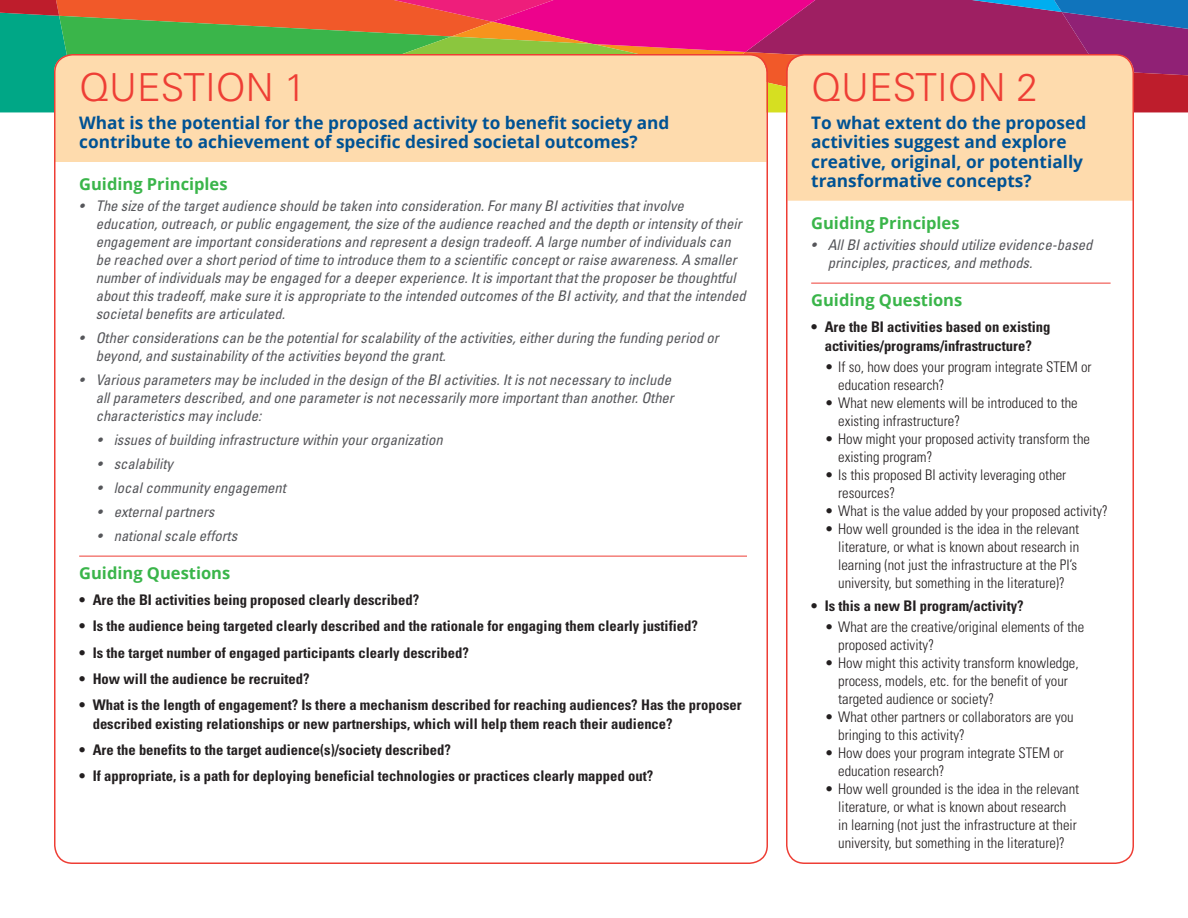
<style>
.page{position:relative;width:1188px;height:918px;background:#fff}
.page>*{position:absolute;margin:0;border:0;box-sizing:border-box;transform-origin:0 0}
.Question_Numbers{font:300 38.7px "Univers LT Std";color:#ee3e35}
.Questions_Blue{font:700 17.25px/19.5px "Open Sans";color:#005294}
.Subheads_Green_Small{font:700 16.5px "Open Sans";color:#3ab54a}
.t1{font:italic condensed 14.7px/18px "Univers LT Std";color:#55565a}
.t2{font:300 condensed 14.7px/18px "Univers LT Std";color:#231f20}
.t3{font:700 condensed 14.7px/18.8px "Univers LT Std";color:#231f20;text-align:center}
</style>
<div class="page">
<svg style="left:0;top:0;width:1188px;height:112px;background:#9b525f"></svg>
<div style="left:788px;top:55px;width:346px;height:146px;background:#fedbad"></div>
<hr style="left:811px;top:283px;width:300px;height:1px;background:#ee3e35">
<div style="left:54px;top:55px;width:712px;height:107px;background:#fedbad"></div>
<hr style="left:79px;top:556px;width:668px;height:1px;background:#ee3e35">
<div style="left:786px;top:54px;width:348px;height:810px;border:2px solid #ee3e35;border-radius:18px"></div>
<p class="Question_Numbers" style="left:79px;top:64px;width:228px">QUESTION 1</p>
<p class="Questions_Blue" style="left:79px;top:113px;width:592px">What is the potential for the proposed activity to benefit society and contribute to achievement of specific desired societal outcomes?</p>
<p class="Subheads_Green_Small" style="left:79px;top:173px;width:150px">Guiding Principles</p>
<p class="t1" style="left:96px;top:197px;width:652px;text-indent:-16px">• The size of the target audience should be taken into consideration. For many BI activities that involve education, outreach, or public engagement, the size of the audience reached and the depth or intensity of their engagement are important considerations and represent a design tradeoff. A large number of individuals can be reached over a short period of time to introduce them to a scientific concept or raise awareness. A smaller number of individuals may be engaged for a deeper experience. It is important that the proposer be thoughtful about this tradeoff, make sure it is appropriate to the intended outcomes of the BI activity, and that the intended societal benefits are articulated.</p>
<p class="t1" style="left:96px;top:329px;width:625px;text-indent:-16px">• Other considerations can be the potential for scalability of the activities, either during the funding period or beyond, and sustainability of the activities beyond the grant.</p>
<p class="t1" style="left:96px;top:371px;width:580px;text-indent:-16px">• Various parameters may be included in the design of the BI activities. It is not necessary to include all parameters described, and one parameter is not necessarily more important than another. Other characteristics may include:</p>
<p class="t1" style="left:97px;top:431px;width:347px">• issues of building infrastructure within your organization</p>
<p class="t1" style="left:97px;top:455px;width:77px">• scalability</p>
<p class="t1" style="left:97px;top:479px;width:190px">• local community engagement</p>
<p class="t1" style="left:97px;top:503px;width:119px">• external partners</p>
<p class="t1" style="left:97px;top:527px;width:141px">• national scale efforts</p>
<p class="Subheads_Green_Small" style="left:79px;top:561px;width:153px">Guiding Questions</p>
<p class="t3" style="left:79px;top:591px;width:342px">• Are the BI activities being proposed clearly described?</p>
<p class="t3" style="left:79px;top:617px;width:620px">• Is the audience being targeted clearly described and the rationale for engaging them clearly justified?</p>
<p class="t3" style="left:79px;top:643px;width:391px">• Is the target number of engaged participants clearly described?</p>
<p class="t3" style="left:79px;top:669px;width:232px">• How will the audience be recruited?</p>
<p class="t3" style="left:93px;top:696px;width:651px;text-align:left;text-indent:-14px">• What is the length of engagement? Is there a mechanism described for reaching audiences? Has the proposer described existing relationships or new partnerships, which will help them reach their audience?</p>
<p class="t3" style="left:79px;top:741px;width:373px">• Are the benefits to the target audience(s)/society described?</p>
<p class="t3" style="left:79px;top:767px;width:576px">• If appropriate, is a path for deploying beneficial technologies or practices clearly mapped out?</p>
<p class="Question_Numbers" style="left:811px;top:64px;width:228px">QUESTION 2</p>
<p class="Questions_Blue" style="left:811px;top:113px;width:277px">To what extent do the proposed activities suggest and explore creative, original, or potentially transformative concepts?</p>
<p class="Subheads_Green_Small" style="left:811px;top:212px;width:150px">Guiding Principles</p>
<p class="t1" style="left:828px;top:236px;width:266px;text-indent:-16px">• All BI activities should utilize evidence-based principles, practices, and methods.</p>
<p class="Subheads_Green_Small" style="left:811px;top:288px;width:153px">Guiding Questions</p>
<p class="t3" style="left:811px;top:318px;width:241px">• Are the BI activities based on existing activities/programs/infrastructure?</p>
<p class="t2" style="left:838px;top:358px;width:255px;text-indent:-14px">• If so, how does your program integrate STEM or education research?</p>
<p class="t2" style="left:838px;top:394px;width:241px;text-indent:-14px">• What new elements will be introduced to the existing infrastructure?</p>
<p class="t2" style="left:838px;top:430px;width:253px;text-indent:-14px">• How might your proposed activity transform the existing program?</p>
<p class="t2" style="left:838px;top:466px;width:230px;text-indent:-14px">• Is this proposed BI activity leveraging other resources?</p>
<p class="t2" style="left:825px;top:502px;width:285px">• What is the value added by your proposed activity?</p>
<p class="t2" style="left:838px;top:520px;width:243px;text-indent:-14px">• How well grounded is the idea in the relevant literature, or what is known about research in learning (not just the infrastructure at the PI’s university, but something in the literature)?</p>
<p class="t3" style="left:811px;top:597px;width:214px">• Is this a new BI program/activity?</p>
<p class="t2" style="left:838px;top:618px;width:248px;text-indent:-14px">• What are the creative/original elements of the proposed activity?</p>
<p class="t2" style="left:838px;top:654px;width:242px;text-indent:-14px">• How might this activity transform knowledge, process, models, etc. for the benefit of your targeted audience or society?</p>
<p class="t2" style="left:838px;top:708px;width:237px;text-indent:-14px">• What other partners or collaborators are you bringing to this activity?</p>
<p class="t2" style="left:838px;top:744px;width:227px;text-indent:-14px">• How does your program integrate STEM or education research?</p>
<p class="t2" style="left:838px;top:780px;width:243px;text-indent:-14px">• How well grounded is the idea in the relevant literature, or what is known about research in learning (not just the infrastructure at their university, but something in the literature)?</p>
</div>
